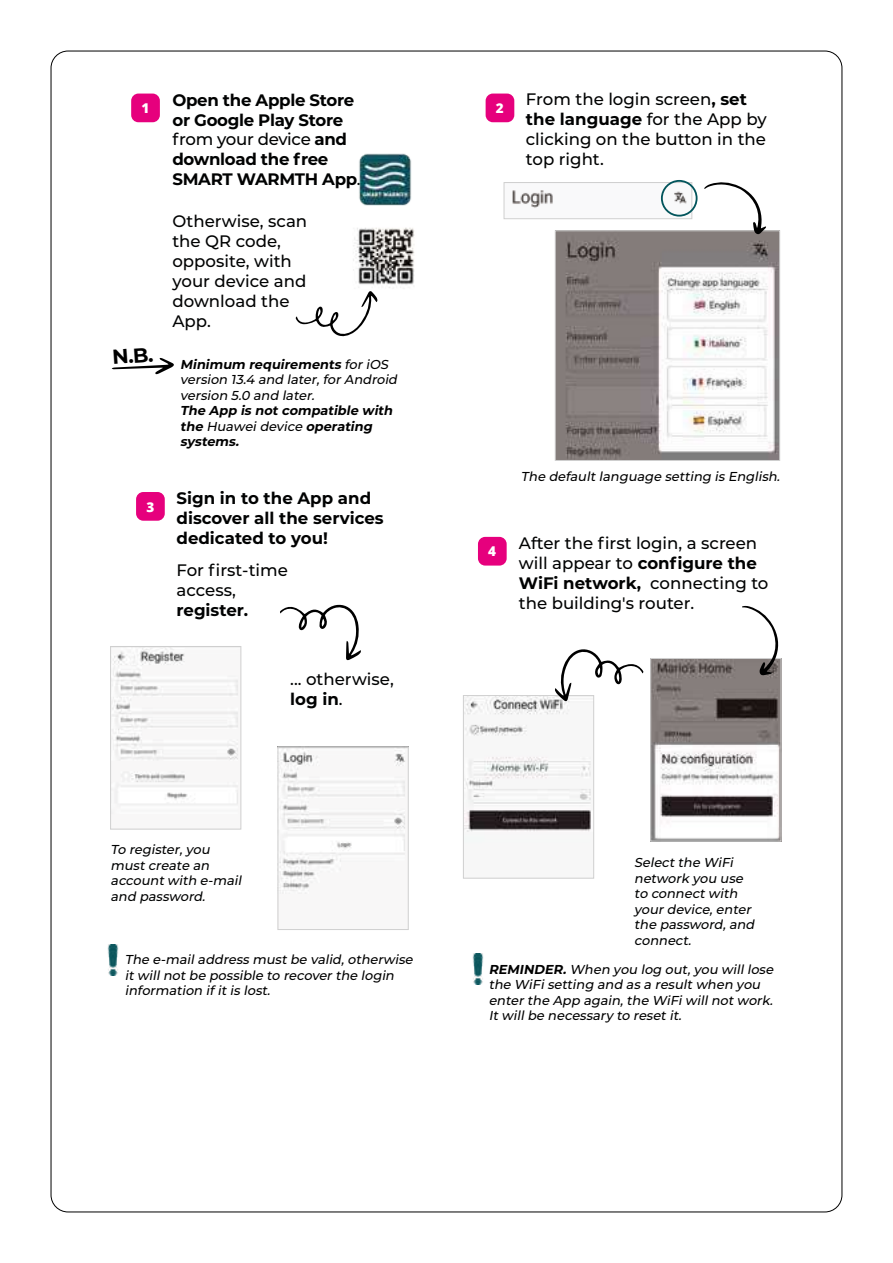
<style>
.page{position:relative;width:893px;height:1263px;background:#fff}
.page>*{position:absolute;margin:0;border:0;box-sizing:border-box;transform-origin:0 0}
.t1{font:700 20.25px "Montserrat";color:#000}
.t2{font:500 16.65px/20px "Montserrat";color:#010202}
.t3{font:700 16.65px/20px "Montserrat";letter-spacing:-.015em;color:#010202}
.t4{font:800 13.5px "Open Sans";color:#fff}
.t5{font:italic 500 12.9px/15.5px "Montserrat";color:#000}
.t6{font:italic 500 12.9px/15.5px "Montserrat";color:#010202}
.t7{font:italic 700 12.9px/15.5px "Montserrat";color:#000}
.s1{font-weight:500}
.s2{font-weight:700}
</style>
<div class="page">
<img style="left:557px;top:233px;width:221px;height:226px">
<div style="left:555px;top:231px;width:225px;height:230px;border:1px solid #d0d0d0"></div>
<img style="left:512px;top:184px;width:178px;height:33px">
<div style="left:504px;top:182px;width:188px;height:37px;border:1px solid #d0d0d0"></div>
<div style="left:661px;top:180px;width:36px;height:37px;border:2px solid #03555c;border-radius:50%"></div>
<svg style="left:704px;top:182px;width:62px;height:53px"></svg>
<img style="left:107px;top:944px;width:12px;height:31px">
<img style="left:465px;top:697px;width:126px;height:145px">
<div style="left:463px;top:695px;width:131px;height:183px;border:1px solid #d0d0d0"></div>
<img style="left:652px;top:660px;width:127px;height:179px">
<div style="left:650px;top:658px;width:131px;height:183px;border:1px solid #d0d0d0"></div>
<img style="left:353px;top:227px;width:62px;height:61px">
<svg style="left:112px;top:358px;width:62px;height:17px"></svg>
<img style="left:359px;top:153px;width:53px;height:53px">
<svg style="left:296px;top:291px;width:82px;height:46px"></svg>
<img style="left:112px;top:648px;width:127px;height:166px">
<div style="left:110px;top:646px;width:131px;height:183px;border:1px solid #d0d0d0"></div>
<img style="left:280px;top:749px;width:126px;height:145px">
<div style="left:278px;top:747px;width:130px;height:183px;border:1px solid #d0d0d0"></div>
<svg style="left:280px;top:604px;width:81px;height:57px"></svg>
<svg style="left:555px;top:649px;width:88px;height:53px"></svg>
<svg style="left:742px;top:606px;width:38px;height:69px"></svg>
<img style="left:472px;top:954px;width:12px;height:31px">
<div style="left:131px;top:94px;width:29px;height:28px;background:#e6007d;border-radius:7px"></div>
<div style="left:136px;top:492px;width:29px;height:29px;background:#e6007d;border-radius:7px"></div>
<div style="left:486px;top:94px;width:28px;height:28px;background:#e6007d;border-radius:7px"></div>
<div style="left:478px;top:537px;width:29px;height:29px;background:#e6007d;border-radius:7px"></div>
<p class="t4" style="left:141px;top:98px;width:9px">1</p>
<h1 class="t1" style="left:111px;top:342px;width:42px;rotate:-4deg">N.B.</h1>
<p class="t4" style="left:146px;top:496px;width:9px">3</p>
<p class="t3" style="left:172px;top:89px;width:190px">Open the Apple Store or Google Play Store <span class="s1">from your device</span> and download the free<br>SMART WARMTH App<span class="s1">.</span></p>
<p class="t2" style="left:172px;top:210px;width:136px">Otherwise, scan the QR code, opposite, with your device and download the<br>App.</p>
<p class="t5" style="left:180px;top:356px;width:221px"><span class="s2">Minimum requirements</span> foriOS version 13.4 and later,forAndroid version 5.0 and later.</p>
<p class="t7" style="left:180px;top:402px;width:217px">The App is notcompatible with the <span class="s1">Huaweidevice</span> operating systems.</p>
<p class="t3" style="left:176px;top:487px;width:209px">Sign in to the App and discover all the services dedicated to you!</p>
<p class="t2" style="left:176px;top:559px;width:113px">For first-time access,</p>
<p class="t3" style="left:176px;top:599px;width:73px">register.</p>
<p class="t2" style="left:290px;top:668px;width:105px">... otherwise, <span class="s2">log in</span>.</p>
<p class="t6" style="left:111px;top:841px;width:135px">To register,you mustcreate an account with e-mail and password.</p>
<p class="t5" style="left:125px;top:951px;width:293px">The e-mailaddress mustbe valid,otherwise itwillnotbe possible to recoverthe login information ifitis lost.</p>
<p class="t4" style="left:496px;top:98px;width:9px">2</p>
<p class="t2" style="left:526px;top:89px;width:242px">From the login screen<span class="s2">, set the language</span> for the App by clicking on the button in the top right.</p>
<p class="t4" style="left:488px;top:541px;width:9px">4</p>
<p class="t5" style="left:521px;top:468px;width:263px">The defaultlanguage setting is English.</p>
<p class="t2" style="left:519px;top:532px;width:251px">After the first login, a screen will appear to <span class="s2">configure the<br>WiFi network,</span> connecting to the building's router.</p>
<p class="t6" style="left:634px;top:854px;width:125px">Selectthe WiFi network you use to connectwith yourdevice,enter the password,and connect.</p>
<p class="t5" style="left:489px;top:961px;width:289px"><span class="s2">REMINDER.</span>When you log out,you willlose the WiFisetting and as a resultwhen you enterthe App again,the WiFiwillnotwork.<br>Itwillbe necessary to resetit.</p>
</div>
